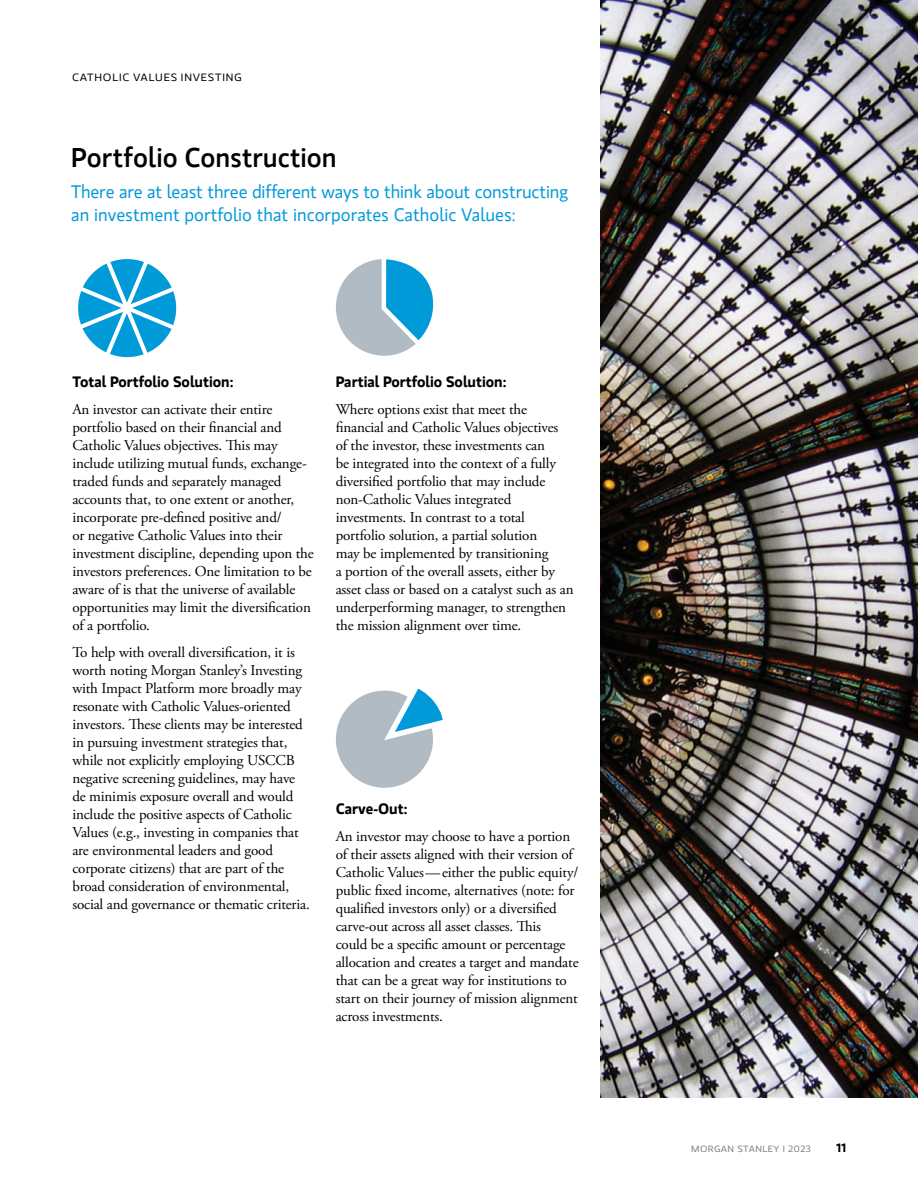
<style>
.page{position:relative;width:918px;height:1188px;background:#fff}
.page>*{position:absolute;margin:0;border:0;box-sizing:border-box;transform-origin:0 0}
.t1{font:500 27px "MS Gloriola II Std";color:#000}
.t2{font:18px/22.5px "MS Gloriola II Std";letter-spacing:-.01em;color:#009ad9}
.t3{font:15px/18px "Adobe Garamond Pro";letter-spacing:-.01em;color:#000}
.t4{font:700 15px "MS Gloriola II Std";color:#000}
.t5{font:700 12px "MS Gloriola II Std";color:#000}
.t6{font:10.5px "MS Gloriola II Std";letter-spacing:.065em;color:#000;scale:1.1 1}
</style>
<div class="page">
<img style="left:600px;top:0;width:318px;height:1098px">
<svg style="left:78px;top:259px;width:99px;height:99px"></svg>
<div style="left:336px;top:259px;width:97px;height:97px;background:#b0bbc3;border-radius:50%"></div>
<svg style="left:377px;top:259px;width:57px;height:96px"></svg>
<svg style="left:336px;top:689px;width:107px;height:99px"></svg>
<p class="t6" style="left:72px;top:70px;width:156px">CATHOLIC VALUES INVESTING</p>
<h1 class="t1" style="left:71px;top:138px;width:267px">Portfolio Construction</h1>
<p class="t2" style="left:71px;top:180px;width:499px">There are at least three different ways to think about constructing an investment portfolio that incorporates Catholic Values:</p>
<p class="t4" style="left:72px;top:371px;width:163px">Total Portfolio Solution:</p>
<p class="t3" style="left:72px;top:401px;width:243px">An investor can activate their entire portfolio based on their financial and Catholic Values objectives. This may include utilizing mutual funds, exchange&shy;traded funds and separately managed accounts that, to one extent or another, incorporate pre-defined positive and/<br>or negative Catholic Values into their investment discipline, depending upon the investors preferences. One limitation to be aware of is that the universe of available opportunities may limit the diversification of a portfolio.</p>
<p class="t3" style="left:72px;top:644px;width:239px">To help with overall diversification, it is worth noting Morgan Stanley’s Investing with Impact Platform more broadly may resonate with Catholic Values-oriented investors. These clients may be interested in pursuing investment strategies that, while not explicitly employing USCCB negative screening guidelines, may have de minimis exposure overall and would include the positive aspects of Catholic Values (e.g., investing in companies that are environmental leaders and good corporate citizens) that are part of the broad consideration of environmental, social and governance or thematic criteria.</p>
<p class="t4" style="left:336px;top:371px;width:172px">Partial Portfolio Solution:</p>
<p class="t3" style="left:336px;top:401px;width:239px">Where options exist that meet the financial and Catholic Values objectives of the investor, these investments can<br>be integrated into the context of a fully diversified portfolio that may include non-Catholic Values integrated investments. In contrast to a total portfolio solution, a partial solution<br>may be implemented by transitioning<br>a portion of the overall assets, either by asset class or based on a catalyst such as an underperforming manager, to strengthen the mission alignment over time.</p>
<p class="t4" style="left:336px;top:799px;width:73px">Carve-Out:</p>
<p class="t3" style="left:336px;top:828px;width:244px">An investor may choose to have a portion of their assets aligned with their version of Catholic Values—either the public equity/ public fixed income, alternatives (note: for qualified investors only) or a diversified carve-out across all asset classes. This<br>could be a specific amount or percentage allocation and creates a target and mandate that can be a great way for institutions to start on their journey of mission alignment across investments.</p>
<p class="t5" style="left:836px;top:1139px;width:11px">11</p>
</div>
